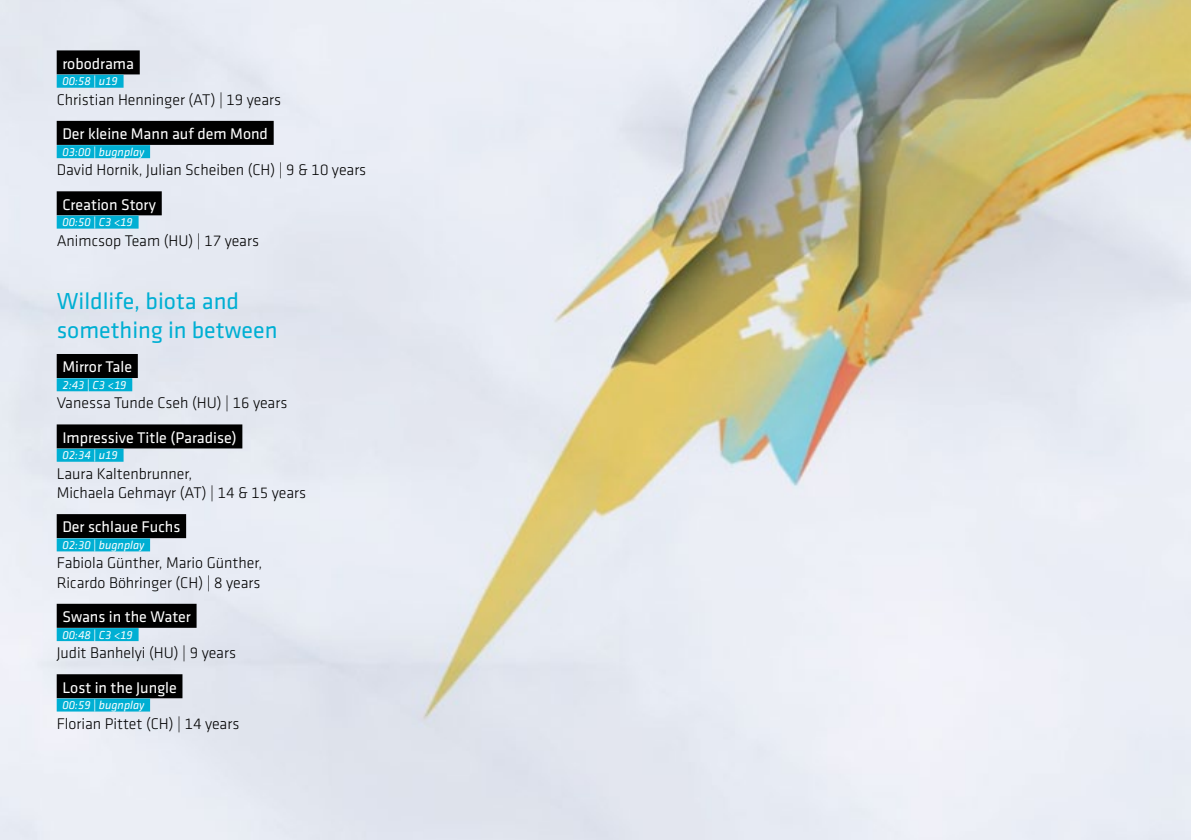
<style>
.page{position:relative;width:1191px;height:840px;background:#fff}
.page>*{position:absolute;margin:0;border:0;box-sizing:border-box;transform-origin:0 0}
.t1{font:24px/28.8px "Klavika";color:#00afd3}
.t2{font:300 16px/19.2px "Klavika";color:#000}
.t3{font:16px "Klavika";color:#fff}
.t4{font:italic 12px "Klavika";color:#fff}
</style>
<div class="page">
<img style="left:0;top:0;width:1191px;height:839px">
<div style="left:57px;top:50px;width:83px;height:24px;background:#000"></div>
<div style="left:57px;top:75px;width:67px;height:13px;background:#00afd3"></div>
<div style="left:57px;top:121px;width:217px;height:24px;background:#000"></div>
<div style="left:57px;top:145px;width:93px;height:13px;background:#00afd3"></div>
<div style="left:57px;top:191px;width:105px;height:24px;background:#000"></div>
<div style="left:57px;top:215px;width:82px;height:13px;background:#00afd3"></div>
<div style="left:57px;top:354px;width:81px;height:24px;background:#000"></div>
<div style="left:57px;top:378px;width:75px;height:13px;background:#00afd3"></div>
<div style="left:57px;top:424px;width:185px;height:24px;background:#000"></div>
<div style="left:57px;top:448px;width:67px;height:13px;background:#00afd3"></div>
<div style="left:57px;top:514px;width:129px;height:24px;background:#000"></div>
<div style="left:57px;top:538px;width:93px;height:13px;background:#00afd3"></div>
<div style="left:57px;top:603px;width:140px;height:24px;background:#000"></div>
<div style="left:57px;top:627px;width:82px;height:13px;background:#00afd3"></div>
<div style="left:57px;top:673px;width:125px;height:24px;background:#000"></div>
<div style="left:57px;top:698px;width:93px;height:13px;background:#00afd3"></div>
<p class="t3" style="left:62px;top:55px;width:73px">robodrama</p>
<p class="t4" style="left:62px;top:75px;width:57px">00:58 | u19</p>
<p class="t2" style="left:57px;top:90px;width:226px">Christian Henninger (AT) | 19 years</p>
<p class="t3" style="left:62px;top:125px;width:207px">Der kleine Mann auf dem Mond</p>
<p class="t4" style="left:62px;top:145px;width:84px">03:00 | bugnplay</p>
<p class="t2" style="left:57px;top:160px;width:311px">David Hornik, Julian Scheiben (CH) | 9 &amp; 10 years</p>
<p class="t3" style="left:62px;top:195px;width:95px">Creation Story</p>
<p class="t4" style="left:62px;top:216px;width:72px">00:50 | C3 &lt;19</p>
<p class="t2" style="left:57px;top:231px;width:204px">Animcsop Team (HU) | 17 years</p>
<h1 class="t1" style="left:57px;top:287px;width:222px">Wildlife, biota and something in between</h1>
<p class="t3" style="left:62px;top:358px;width:71px">Mirror Tale</p>
<p class="t4" style="left:62px;top:378px;width:66px">2:43 | C3 &lt;19</p>
<p class="t2" style="left:57px;top:393px;width:232px">Vanessa Tunde Cseh (HU) | 16 years</p>
<p class="t3" style="left:62px;top:428px;width:176px">Impressive Title (Paradise)</p>
<p class="t4" style="left:62px;top:448px;width:57px">02:34 | u19</p>
<p class="t2" style="left:57px;top:464px;width:251px">Laura Kaltenbrunner,<br>Michaela Gehmayr (AT) | 14 &amp; 15 years</p>
<p class="t3" style="left:62px;top:518px;width:120px">Der schlaue Fuchs</p>
<p class="t4" style="left:62px;top:538px;width:84px">02:30 | bugnplay</p>
<p class="t2" style="left:57px;top:553px;width:207px">Fabiola Günther, Mario Günther,<br>Ricardo Böhringer (CH) | 8 years</p>
<p class="t3" style="left:62px;top:607px;width:130px">Swans in the Water</p>
<p class="t4" style="left:62px;top:628px;width:72px">00:48 | C3 &lt;19</p>
<p class="t2" style="left:57px;top:643px;width:181px">Judit Banhelyi (HU) | 9 years</p>
<p class="t3" style="left:62px;top:678px;width:116px">Lost in the Jungle</p>
<p class="t4" style="left:62px;top:698px;width:84px">00:59 | bugnplay</p>
<p class="t2" style="left:57px;top:713px;width:184px">Florian Pittet (CH) | 14 years</p>
</div>
